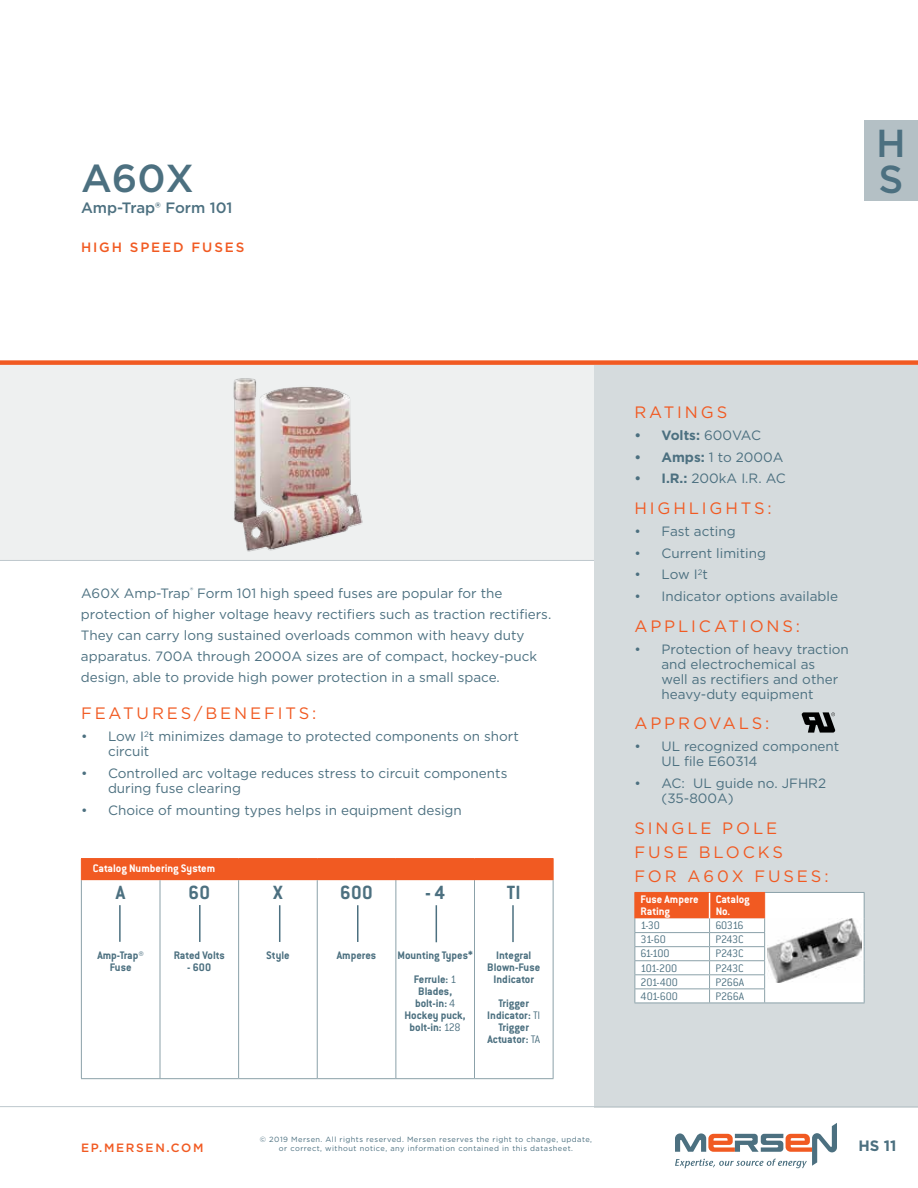
<style>
.page{position:relative;width:918px;height:1188px;background:#fff}
.page>*{position:absolute;margin:0;border:0;box-sizing:border-box;transform-origin:0 0}
.t1{font:500 39px/36px "Gotham";color:#4c7080}
.t2{font:700 21px "Conduit ITC Std";letter-spacing:.01em;color:#4c7080}
.t3{font:16.5px/24px "Gotham";letter-spacing:.175em;color:#f15a22}
.t4{font:500 15px "Gotham";color:#4c7080}
.t5{font:700 15px "Gotham";color:#4c7080}
.t6{font:13.5px/15px "Gotham";color:#4c7080}
.t7{font:500 13.5px "Gotham";letter-spacing:.14em;color:#f15a22}
.t8{font:700 13.5px "Gotham";color:#4c7080}
.t9{font:700 12px/12px "Conduit ITC Std";color:#4c7080;text-align:center}
.t10{font:300 12px "Conduit ITC Std";letter-spacing:-.025em;color:#4c7080}
.t11{font:700 12px/12px "Conduit ITC Std";color:#fff}
.t12{font:500 12px "Gotham";letter-spacing:.14em;color:#f15a22}
.t13{font:7.5px/9px "Gotham";letter-spacing:.06em;color:#4c7080;text-align:center}
.s1{font-weight:300}
.s2{font-weight:400}
.s3{font-weight:700}
</style>
<div class="page">
<svg style="left:675px;top:1123px;width:162px;height:45px"></svg>
<div style="left:0;top:365px;width:594px;height:195px;background:#eef0f0"></div>
<div style="left:594px;top:365px;width:324px;height:742px;background:#d5dbdd"></div>
<div style="left:0;top:360px;width:918px;height:5px;background:#f15a22"></div>
<hr style="left:0;top:1106px;width:918px;height:1px;background:#bec8cd">
<hr style="left:0;top:560px;width:594px;height:1px;background:#bec8cd">
<div style="left:864px;top:120px;width:54px;height:81px;background:#b4c0c5"></div>
<img style="left:233px;top:378px;width:130px;height:174px">
<svg style="left:802px;top:712px;width:33px;height:21px"></svg>
<hr style="left:634px;top:1003px;width:76px;height:1px;background:#8ba1a9">
<hr style="left:710px;top:1003px;width:55px;height:1px;background:#8ba1a9">
<svg style="left:634px;top:892px;width:231px;height:111px"></svg>
<hr style="left:765px;top:1003px;width:100px;height:1px;background:#8ba1a9">
<hr style="left:634px;top:892px;width:76px;height:1px;background:#f15a22">
<hr style="left:710px;top:892px;width:55px;height:1px;background:#f15a22">
<hr style="left:81px;top:858px;width:79px;height:1px;background:#f15a22">
<hr style="left:160px;top:858px;width:79px;height:1px;background:#f15a22">
<hr style="left:239px;top:858px;width:78px;height:1px;background:#f15a22">
<hr style="left:317px;top:858px;width:79px;height:1px;background:#f15a22">
<hr style="left:396px;top:858px;width:79px;height:1px;background:#f15a22">
<hr style="left:475px;top:858px;width:79px;height:1px;background:#f15a22">
<hr style="left:81px;top:880px;width:1px;height:198px;background:#8ba1a9">
<hr style="left:160px;top:880px;width:1px;height:198px;background:#8ba1a9">
<hr style="left:238px;top:880px;width:1px;height:198px;background:#8ba1a9">
<hr style="left:317px;top:880px;width:1px;height:198px;background:#8ba1a9">
<hr style="left:396px;top:880px;width:1px;height:198px;background:#8ba1a9">
<hr style="left:474px;top:880px;width:1px;height:198px;background:#8ba1a9">
<hr style="left:553px;top:880px;width:1px;height:198px;background:#8ba1a9">
<hr style="left:81px;top:1078px;width:79px;height:1px;background:#8ba1a9">
<hr style="left:160px;top:1078px;width:79px;height:1px;background:#8ba1a9">
<hr style="left:239px;top:1078px;width:78px;height:1px;background:#8ba1a9">
<hr style="left:317px;top:1078px;width:79px;height:1px;background:#8ba1a9">
<hr style="left:396px;top:1078px;width:79px;height:1px;background:#8ba1a9">
<hr style="left:475px;top:1078px;width:79px;height:1px;background:#8ba1a9">
<div style="left:81px;top:859px;width:473px;height:21px;background:#f15a22"></div>
<hr style="left:119px;top:905px;width:2px;height:37px;background:#4c7080">
<hr style="left:279px;top:905px;width:1px;height:37px;background:#4c7080">
<hr style="left:199px;top:905px;width:2px;height:37px;background:#4c7080">
<hr style="left:436px;top:905px;width:1px;height:37px;background:#4c7080">
<hr style="left:357px;top:905px;width:1px;height:37px;background:#4c7080">
<hr style="left:512px;top:905px;width:2px;height:37px;background:#4c7080">
<div style="left:767px;top:919px;width:95px;height:64px;background:#fff"></div>
<img style="left:768px;top:919px;width:94px;height:63px">
<h1 class="t1" style="left:81px;top:160px;width:115px">A60X</h1>
<p class="t4" style="left:81px;top:198px;width:153px">Amp-Trap® Form 101</p>
<p class="t7" style="left:81px;top:239px;width:165px">HIGH SPEED FUSES</p>
<p class="t6" style="left:81px;top:582px;width:472px;line-height:21px">A60X Amp-Trap<sup>®</sup> Form 101 high speed fuses are popular for the protection of higher voltage heavy rectifiers such as traction rectifiers.<br>They can carry long sustained overloads common with heavy duty apparatus. 700A through 2000A sizes are of compact, hockey-puck design, able to provide high power protection in a small space.</p>
<p class="t3" style="left:81px;top:701px;width:237px">FEATURES/BENEFITS:</p>
<p class="t6" style="left:108px;top:729px;width:412px;text-indent:-27px">• Low I<sup>2</sup>t minimizes damage to protected components on short circuit</p>
<p class="t6" style="left:108px;top:765px;width:401px;text-indent:-27px">• Controlled arc voltage reduces stress to circuit components during fuse clearing</p>
<p class="t6" style="left:81px;top:802px;width:382px">• Choice of mounting types helps in equipment design</p>
<p class="t11" style="left:93px;top:862px;width:124px">Catalog Numbering System</p>
<h2 class="t2" style="left:116px;top:880px;width:11px">A</h2>
<h2 class="t2" style="left:189px;top:880px;width:23px">60</h2>
<h2 class="t2" style="left:273px;top:880px;width:11px">X</h2>
<h2 class="t2" style="left:340px;top:880px;width:34px">600</h2>
<h2 class="t2" style="left:425px;top:880px;width:22px">- 4</h2>
<h2 class="t2" style="left:507px;top:880px;width:15px">TI</h2>
<p class="t9" style="left:97px;top:949px;width:48px">Amp-Trap®<br>Fuse</p>
<p class="t9" style="left:174px;top:949px;width:53px">Rated Volts</p>
<p class="t9" style="left:187px;top:961px;width:26px">- 600</p>
<p class="t9" style="left:266px;top:949px;width:25px">Style</p>
<p class="t9" style="left:337px;top:949px;width:41px">Amperes</p>
<p class="t9" style="left:398px;top:943px;width:77px;line-height:24px">Mounting Types*<br>Ferrule: <span class="s1">1</span></p>
<p class="t9" style="left:405px;top:985px;width:63px">Blades, bolt-in: <span class="s1">4<br></span>Hockey puck, bolt-in: <span class="s1">128</span></p>
<p class="t9" style="left:487px;top:949px;width:54px">Integral<br>Blown-Fuse<br>Indicator</p>
<p class="t9" style="left:487px;top:997px;width:55px">Trigger<br>Indicator: <span class="s1">TI<br></span>Trigger<br>Actuator: <span class="s1">TA</span></p>
<h1 class="t1" style="left:876px;top:125px;width:31px">H<br>S</h1>
<p class="t3" style="left:634px;top:400px;width:94px">RATINGS</p>
<p class="t8" style="left:634px;top:426px;width:128px">• Volts: <span class="s2">600VAC</span></p>
<p class="t6" style="left:634px;top:449px;width:151px"><span class="s3">• Amps:</span> 1 to 2000A</p>
<p class="t6" style="left:634px;top:471px;width:153px"><span class="s3">• I.R.:</span> 200kA I.R. AC</p>
<p class="t3" style="left:634px;top:496px;width:139px">HIGHLIGHTS:</p>
<p class="t6" style="left:634px;top:523px;width:103px">• Fast acting</p>
<p class="t6" style="left:634px;top:545px;width:133px">• Current limiting</p>
<p class="t6" style="left:634px;top:567px;width:75px">• Low I<sup>2</sup>t</p>
<p class="t6" style="left:635px;top:589px;width:205px">• Indicator options available</p>
<p class="t3" style="left:634px;top:614px;width:167px">APPLICATIONS:</p>
<p class="t6" style="left:662px;top:641px;width:189px;text-indent:-27px">• Protection of heavy traction and electrochemical as<br>well as rectifiers and other heavy-duty equipment</p>
<p class="t3" style="left:634px;top:711px;width:137px">APPROVALS:</p>
<p class="t6" style="left:662px;top:739px;width:179px;text-indent:-27px">• UL recognized component<br>UL file E60314</p>
<p class="t6" style="left:662px;top:775px;width:166px;text-indent:-27px">• AC: UL guide no. JFHR2 (35-800A)</p>
<p class="t3" style="left:634px;top:816px;width:196px">SINGLE POLE<br>FUSE BLOCKS<br>FOR A60X FUSES:</p>
<p class="t11" style="left:641px;top:893px;width:60px">Fuse Ampere<br>Rating</p>
<p class="t11" style="left:716px;top:893px;width:36px">Catalog<br>No.</p>
<p class="t10" style="left:641px;top:918px;width:21px">1-30</p>
<p class="t10" style="left:715px;top:918px;width:30px">60316</p>
<p class="t10" style="left:641px;top:932px;width:27px">31-60</p>
<p class="t10" style="left:715px;top:932px;width:30px">P243C</p>
<p class="t10" style="left:641px;top:946px;width:31px">61-100</p>
<p class="t10" style="left:715px;top:946px;width:30px">P243C</p>
<p class="t10" style="left:641px;top:961px;width:38px">101-200</p>
<p class="t10" style="left:715px;top:961px;width:30px">P243C</p>
<p class="t10" style="left:641px;top:975px;width:39px">201-400</p>
<p class="t10" style="left:715px;top:975px;width:30px">P266A</p>
<p class="t10" style="left:641px;top:989px;width:39px">401-600</p>
<p class="t10" style="left:715px;top:989px;width:30px">P266A</p>
<p class="t13" style="left:260px;top:1135px;width:334px">© 2019 Mersen. All rights reserved. Mersen reserves the right to change, update, or correct, without notice, any information contained in this datasheet.</p>
<p class="t12" style="left:81px;top:1140px;width:124px">EP.MERSEN.COM</p>
<p class="t5" style="left:858px;top:1136px;width:40px">HS 11</p>
</div>
